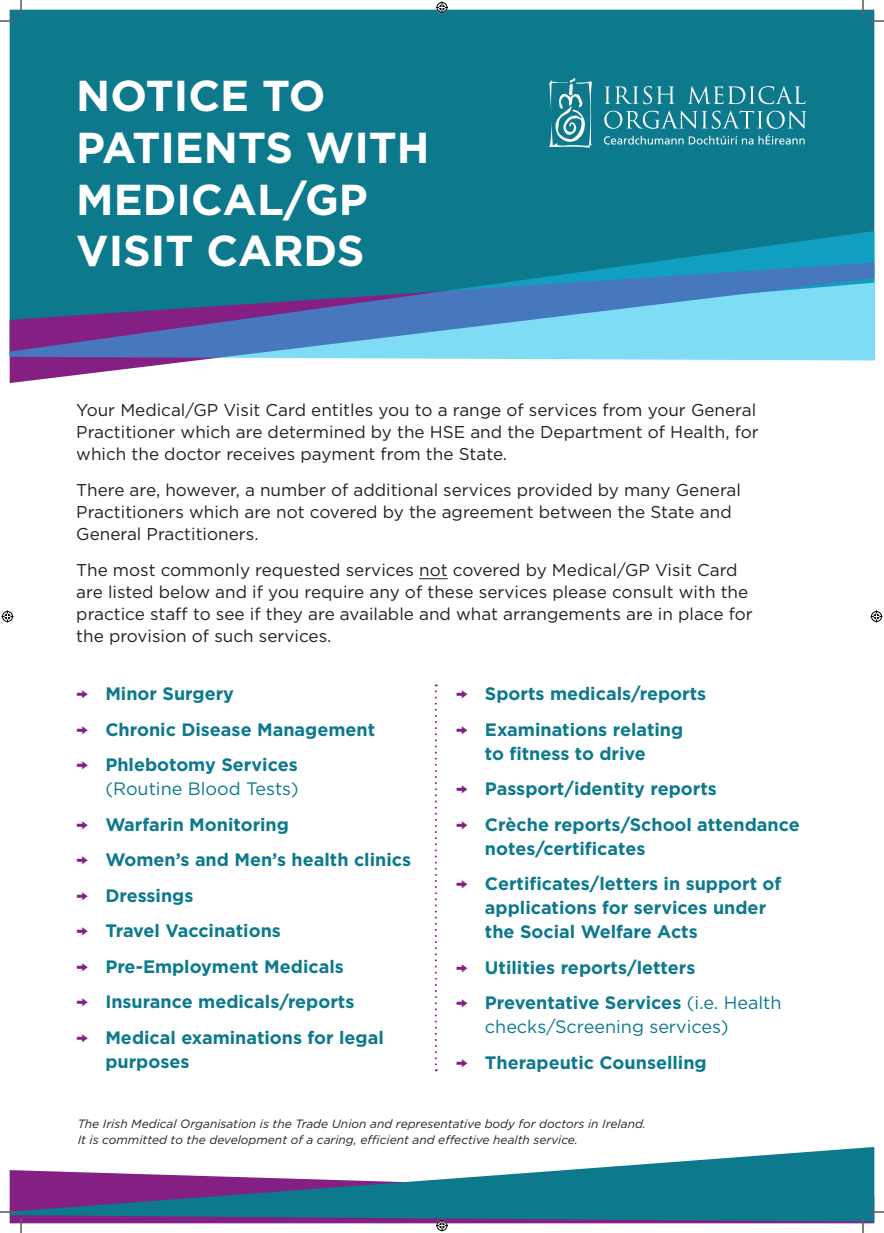
<style>
.page{position:relative;width:884px;height:1233px;background:#fff}
.page>*{position:absolute;margin:0;border:0;box-sizing:border-box;transform-origin:0 0}
.t1{font:700 43.2px/51.8px "Gotham";color:#fff}
.t2{font:700 18px/24px "Gotham";color:#0d798d}
.t3{font:18px/24px "Gotham";color:#0d798d;text-align:right}
.t4{font:17.1px/22px "Gotham";color:#231f20}
.t5{font:italic 12px/16px "Gotham";color:#231f20}
.s1{font-family:"Proxima Nova";font-weight:400;font-size:20px;color:#841f83}
.s2{font-family:"Proxima Nova";font-size:20px;color:#841f83}
.s3{font-weight:700}
</style>
<div class="page">
<div style="left:10px;top:10px;width:864px;height:211px;background:#0d798d"></div>
<hr style="left:10px;top:1221px;width:864px;height:2px;background:#841f83">
<svg style="left:10px;top:360px;width:864px;height:23px"></svg>
<svg style="left:10px;top:221px;width:864px;height:139px;background:#3a8bb0"></svg>
<svg style="left:10px;top:1147px;width:864px;height:74px;fill:#0d798d"></svg>
<svg style="left:549px;top:78px;width:43px;height:70px;background:#4799a8"></svg>
<svg style="left:604px;top:86px;width:202px;height:59px;background:#348e9f"></svg>
<svg style="left:419px;top:578px;width:29px;height:1px"></svg>
<svg style="left:435px;top:684px;width:2px;height:387px"></svg>
<svg style="left:0;top:1211px;width:15px;height:1px"></svg>
<svg style="left:869px;top:1211px;width:15px;height:1px"></svg>
<svg style="left:0;top:0;width:22px;height:22px"></svg>
<svg style="left:20px;top:1218px;width:2px;height:15px"></svg>
<svg style="left:862px;top:0;width:22px;height:22px"></svg>
<svg style="left:862px;top:1218px;width:2px;height:15px"></svg>
<svg style="left:436px;top:1px;width:12px;height:12px"></svg>
<svg style="left:436px;top:1219px;width:12px;height:12px"></svg>
<svg style="left:2px;top:610px;width:12px;height:12px"></svg>
<svg style="left:870px;top:610px;width:12px;height:12px"></svg>
<p class="t1" style="left:76px;top:69px;width:355px">NOTICE TO<br>PATIENTS WITH<br>MEDICAL/GP<br>VISIT CARDS</p>
<p class="t4" style="left:76px;top:398px;width:684px">Your Medical/GP Visit Card entitles you to a range of services from your General<br>Practitioner which are determined by the HSE and the Department of Health, for which the doctor receives payment from the State.</p>
<p class="t4" style="left:76px;top:478px;width:666px">There are, however, a number of additional services provided by many General<br>Practitioners which are not covered by the agreement between the State and<br>General Practitioners.</p>
<p class="t4" style="left:76px;top:558px;width:678px">The most commonly requested services not covered by Medical/GP Visit Card are listed below and if you require any of these services please consult with the practice staff to see if they are available and what arrangements are in place for the provision of such services.</p>
<p class="t2" style="left:76px;top:681px;width:159px"><span class="s1">→</span> Minor Surgery</p>
<p class="t2" style="left:76px;top:717px;width:300px"><span class="s1">→</span> Chronic Disease Management</p>
<p class="t3" style="left:76px;top:752px;width:224px"><span class="s2">→</span> <span class="s3">Phlebotomy Services </span>(Routine Blood Tests)</p>
<p class="t2" style="left:76px;top:812px;width:214px"><span class="s1">→</span> Warfarin Monitoring</p>
<p class="t2" style="left:76px;top:848px;width:336px"><span class="s1">→</span> Women’s and Men’s health clinics</p>
<p class="t2" style="left:76px;top:883px;width:119px"><span class="s1">→</span> Dressings</p>
<p class="t2" style="left:76px;top:919px;width:206px"><span class="s1">→</span> Travel Vaccinations</p>
<p class="t2" style="left:76px;top:954px;width:269px"><span class="s1">→</span> Pre-Employment Medicals</p>
<p class="t2" style="left:76px;top:990px;width:280px"><span class="s1">→</span> Insurance medicals/reports</p>
<p class="t2" style="left:105px;top:1025px;width:280px;text-indent:-29px"><span class="s1">→</span> Medical examinations for legal purposes</p>
<p class="t2" style="left:456px;top:681px;width:252px"><span class="s1">→</span> Sports medicals/reports</p>
<p class="t2" style="left:456px;top:717px;width:229px;text-align:center"><span class="s1">→</span> Examinations relating to fitness to drive</p>
<p class="t2" style="left:456px;top:776px;width:262px"><span class="s1">→</span> Passport/identity reports</p>
<p class="t2" style="left:485px;top:812px;width:316px;text-indent:-29px"><span class="s1">→</span> Crèche reports/School attendance notes/certificates</p>
<p class="t2" style="left:485px;top:872px;width:298px;text-indent:-29px"><span class="s1">→</span> Certificates/letters in support of applications for services under the Social Welfare Acts</p>
<p class="t2" style="left:456px;top:955px;width:241px"><span class="s1">→</span> Utilities reports/letters</p>
<p class="t3" style="left:485px;top:990px;width:298px;text-align:left;text-indent:-29px"><span class="s2">→</span> <span class="s3">Preventative Services</span> (i.e. Health checks/Screening services)</p>
<p class="t2" style="left:456px;top:1050px;width:252px"><span class="s1">→</span> Therapeutic Counselling</p>
<p class="t5" style="left:78px;top:1116px;width:570px">The Irish Medical Organisation is the Trade Union and representative body for doctors in Ireland.<br>It is committed to the development of a caring, efficient and effective health service.</p>
</div>
